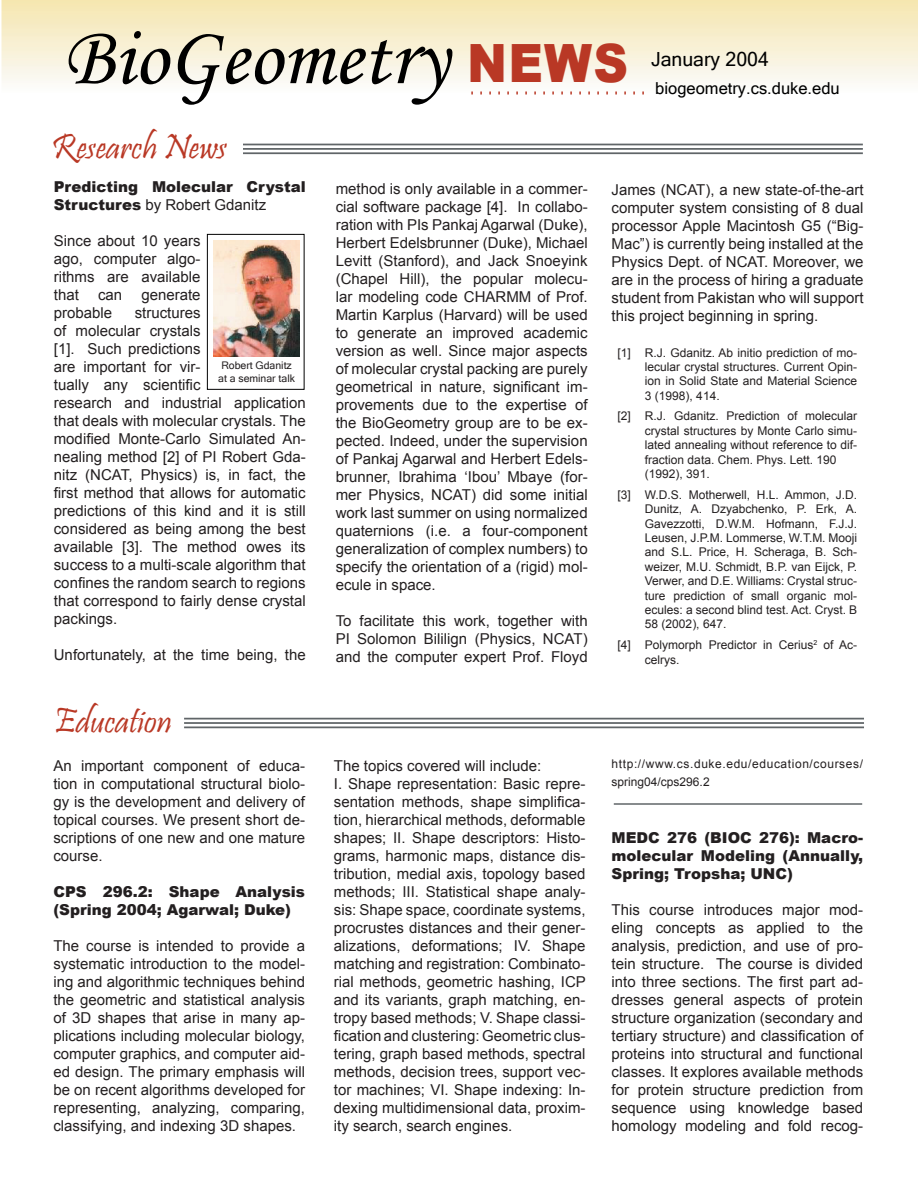
<style>
.page{position:relative;width:918px;height:1188px;background:#fff}
.page>*{position:absolute;margin:0;border:0;box-sizing:border-box;transform-origin:0 0}
.t1{font:84px "Monotype Corsiva";color:#000}
.t2{font:36px "Pristina";color:#b93825}
.t3{font:19.5px "Microsoft Sans Serif";color:#000}
.t4{font:16.5px "Microsoft Sans Serif";color:#000}
.t5{font:15px/18px "Arial";color:#231f20;text-align:justify}
.t6{font:900 15px/18px "Arial";color:#231f20}
.t7{font:12px/14.4px "Arial";color:#231f20;text-align:justify}
.t8{font:12px/18px "Arial";letter-spacing:.05em;color:#231f20}
.t9{font:10.5px/12.6px "Microsoft Sans Serif";color:#231f20}
.s1{font-family:"Arial";font-weight:900;font-size:52.8px;color:#b93825}
.s2{font-weight:400}
</style>
<div class="page">
<div style="left:2px;top:0;width:916px;height:140px;background:linear-gradient(to bottom,#f5e7b7,#fff)"></div>
<svg style="left:468px;top:90px;width:179px;height:6px"></svg>
<hr style="left:243px;top:144px;width:620px;height:1px;background:#606568">
<hr style="left:243px;top:148px;width:620px;height:2px;background:#606568">
<hr style="left:243px;top:152px;width:620px;height:2px;background:#606568">
<hr style="left:184px;top:718px;width:680px;height:1px;background:#606568">
<hr style="left:184px;top:722px;width:680px;height:2px;background:#606568">
<hr style="left:184px;top:727px;width:680px;height:1px;background:#606568">
<hr style="left:614px;top:803px;width:248px;height:2px;background:#606568">
<div style="left:207px;top:234px;width:97px;height:156px;border:1px solid #000"></div>
<img style="left:214px;top:240px;width:85px;height:117px">
<h1 class="t1" style="left:63px;top:6px;width:567px">BioGeometry <span class="s1">NEWS</span></h1>
<h2 class="t2" style="left:51px;top:126px;width:177px">Research News</h2>
<h3 class="t3" style="left:651px;top:48px;width:119px">January 2004</h3>
<p class="t4" style="left:655px;top:79px;width:186px">biogeometry.cs.duke.edu</p>
<p class="t6" style="left:54px;top:177px;width:253px">Predicting Molecular Crystal<br>Structures <span class="s2">by Robert Gdanitz</span></p>
<p class="t5" style="left:54px;top:232px;width:148px">Since about 10 years ago, computer algo&shy;rithms are available that</p>
<p class="t5" style="left:98px;top:286px;width:26px">can</p>
<p class="t5" style="left:141px;top:286px;width:61px">generate</p>
<p class="t5" style="left:54px;top:304px;width:60px">probable</p>
<p class="t5" style="left:54px;top:304px;width:253px;text-align:left;text-indent:81px">structures<br>of molecular crystals<br>[1]. Such predictions<br>are important for vir-<br>tually any scientific<br>research and industrial application that deals with molecular crystals. The modified Monte-Carlo Simulated An&shy;nealing method [2] of PI Robert Gda&shy;nitz (NCAT, Physics) is, in fact, the first method that allows for automatic predictions of this kind and it is still considered as being among the best available [3]. The method owes its success to a multi-scale algorithm that confines the random search to regions that correspond to fairly dense crystal packings.</p>
<p class="t5" style="left:54px;top:646px;width:253px">Unfortunately, at the time being, the</p>
<p class="t9" style="left:218px;top:359px;width:78px">Robert Gdanitz at a seminar talk</p>
<h2 class="t2" style="left:54px;top:701px;width:119px">Education</h2>
<p class="t5" style="left:53px;top:757px;width:253px">An important component of educa&shy;tion in computational structural biolo&shy;gy is the development and delivery of topical courses. We present short de&shy;scriptions of one new and one mature course.</p>
<p class="t6" style="left:53px;top:883px;width:253px">CPS 296.2: Shape Analysis (Spring 2004; Agarwal; Duke)</p>
<p class="t5" style="left:53px;top:937px;width:253px">The course is intended to provide a systematic introduction to the model&shy;ing and algorithmic techniques behind the geometric and statistical analysis of 3D shapes that arise in many ap&shy;plications including molecular biology, computer graphics, and computer aid&shy;ed design. The primary emphasis will be on recent algorithms developed for representing, analyzing, comparing, classifying, and indexing 3D shapes.</p>
<p class="t5" style="left:336px;top:180px;width:253px">method is only available in a commer&shy;cial software package [4]. In collabo&shy;ration with PIs Pankaj Agarwal (Duke), Herbert Edelsbrunner (Duke), Michael Levitt (Stanford), and Jack Snoeyink (Chapel Hill), the popular molecu&shy;lar modeling code CHARMM of Prof.<br>Martin Karplus (Harvard) will be used to generate an improved academic version as well. Since major aspects of molecular crystal packing are purely geometrical in nature, significant im&shy;provements due to the expertise of the BioGeometry group are to be ex&shy;pected. Indeed, under the supervision of Pankaj Agarwal and Herbert Edels&shy;brunner, Ibrahima ‘Ibou’ Mbaye (for&shy;mer Physics, NCAT) did some initial work last summer on using normalized quaternions (i.e. a four-component generalization of complex numbers) to specify the orientation of a (rigid) mol&shy;ecule in space.</p>
<p class="t5" style="left:336px;top:612px;width:253px">To facilitate this work, together with PI Solomon Bililign (Physics, NCAT) and the computer expert Prof. Floyd</p>
<p class="t5" style="left:612px;top:181px;width:253px">James (NCAT), a new state-of-the-art computer system consisting of 8 dual processor Apple Macintosh G5 (“Big-Mac”) is currently being installed at the Physics Dept. of NCAT. Moreover, we are in the process of hiring a graduate student from Pakistan who will support this project beginning in spring.</p>
<p class="t7" style="left:645px;top:345px;width:214px;text-indent:-27px">[1] R.J. Gdanitz. Ab initio prediction of mo&shy;lecular crystal structures. Current Opin&shy;ion in Solid State and Material Science 3 (1998), 414.</p>
<p class="t7" style="left:645px;top:409px;width:214px;text-align:left;text-indent:-27px">[2] R.J. Gdanitz. Prediction of molecular crystal structures by Monte Carlo simu&shy;lated annealing without reference to dif&shy;fraction data. Chem. Phys. Lett. 190 (1992), 391.</p>
<p class="t7" style="left:645px;top:488px;width:214px;text-indent:-27px">[3] W.D.S. Motherwell, H.L. Ammon, J.D.<br>Dunitz, A. Dzyabchenko, P. Erk, A.<br>Gavezzotti, D.W.M. Hofmann, F.J.J.<br>Leusen, J.P.M. Lommerse, W.T.M. Mooji and S.L. Price, H. Scheraga, B. Sch&shy;weizer, M.U. Schmidt, B.P. van Eijck, P.<br>Verwer, and D.E. Williams: Crystal struc&shy;ture prediction of small organic mol&shy;ecules: a second blind test. Act. Cryst. B 58 (2002), 647.</p>
<p class="t7" style="left:645px;top:638px;width:214px;text-indent:-27px">[4] Polymorph Predictor in Cerius<sup>2</sup> of Ac&shy;celrys.</p>
<p class="t5" style="left:334px;top:757px;width:253px;text-align:left">The topics covered will include:<br>I. Shape representation: Basic repre&shy;sentation methods, shape simplifica&shy;tion, hierarchical methods, deformable shapes; II. Shape descriptors: Histo&shy;grams, harmonic maps, distance dis&shy;tribution, medial axis, topology based methods; III. Statistical shape analy&shy;sis: Shape space, coordinate systems, procrustes distances and their gener&shy;alizations, deformations; IV. Shape matching and registration: Combinato&shy;rial methods, geometric hashing, ICP and its variants, graph matching, en&shy;tropy based methods; V. Shape classi&shy;fication and clustering: Geometric clus&shy;tering, graph based methods, spectral methods, decision trees, support vec&shy;tor machines; VI. Shape indexing: In&shy;dexing multidimensional data, proxim&shy;ity search, search engines.</p>
<p class="t8" style="left:612px;top:755px;width:253px">http://www.cs.duke.edu/education/courses/ spring04/cps296.2</p>
<p class="t6" style="left:612px;top:828px;width:253px;text-align:justify">MEDC 276 (BIOC 276): Macro&shy;molecular Modeling (Annually, Spring; Tropsha; UNC)</p>
<p class="t5" style="left:612px;top:901px;width:253px">This course introduces major mod&shy;eling concepts as applied to the analysis, prediction, and use of pro&shy;tein structure. The course is divided into three sections. The first part ad&shy;dresses general aspects of protein structure organization (secondary and tertiary structure) and classification of proteins into structural and functional classes. It explores available methods for protein structure prediction from sequence using knowledge based homology modeling and fold recog-</p>
</div>
